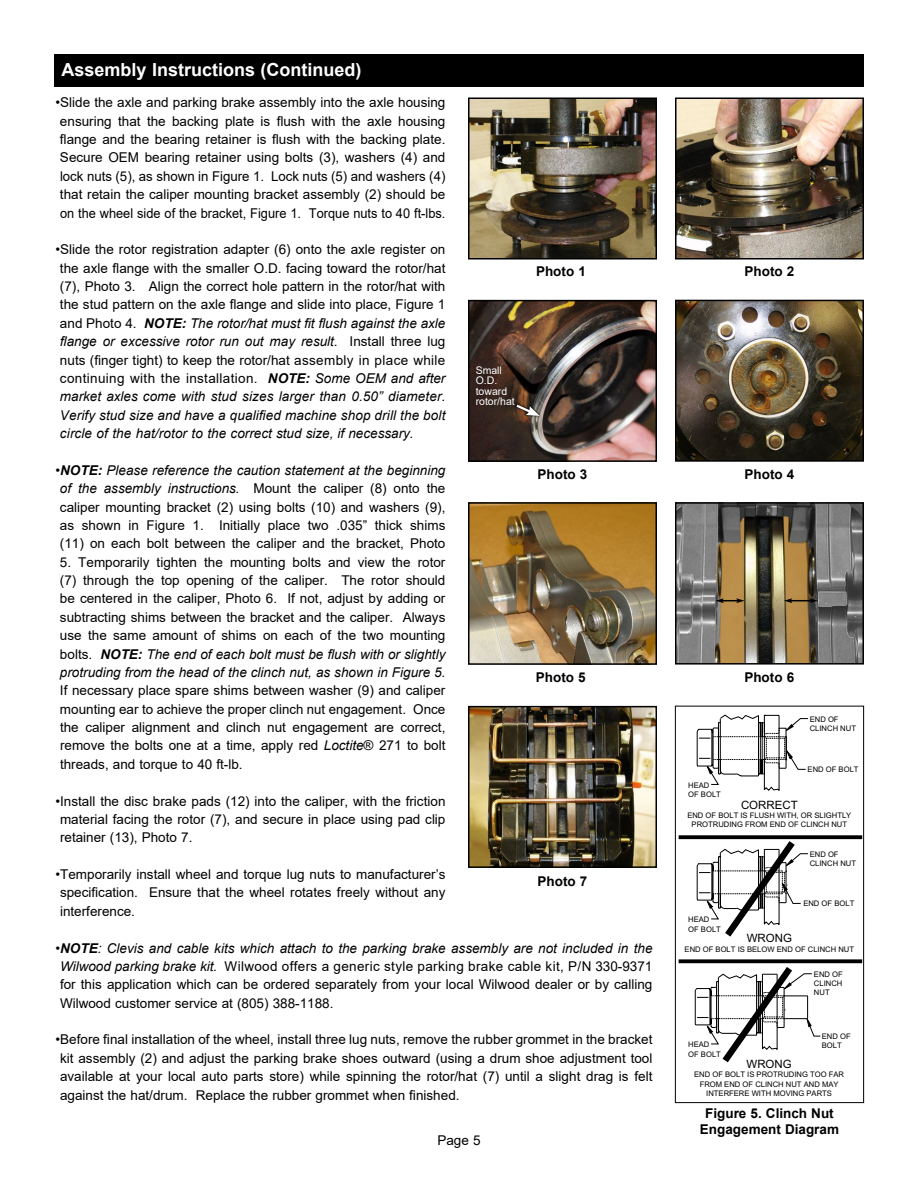
<style>
.page{position:relative;width:918px;height:1188px;background:#fff}
.page>*{position:absolute;margin:0;border:0;box-sizing:border-box;transform-origin:0 0}
.t1{font:700 18px "Arial";color:#fff}
.t2{font:13.5px/18.3px "Arial";color:#000;text-align:justify}
.t3{font:700 13.5px/16.2px "Arial";color:#000;text-align:center}
.t4{font:11.4px "Arial";color:#000}
.t5{font:10.5px/10.5px "Arial";color:#fff}
.t6{font:7.65px/9.1px "Arial";color:#000}
.s1{font-weight:700;font-style:italic}
.s2{font-style:italic}
</style>
<div class="page">
<div style="left:54px;top:54px;width:810px;height:32px;background:#000"></div>
<img style="left:678px;top:303px;width:183px;height:156px">
<div style="left:675px;top:300px;width:189px;height:162px;border:2px solid #000"></div>
<img style="left:471px;top:101px;width:183px;height:156px">
<div style="left:468px;top:98px;width:189px;height:162px;border:2px solid #000"></div>
<img style="left:678px;top:101px;width:183px;height:156px">
<div style="left:675px;top:98px;width:189px;height:162px;border:2px solid #000"></div>
<img style="left:471px;top:303px;width:183px;height:156px">
<div style="left:468px;top:300px;width:189px;height:162px;border:2px solid #000"></div>
<svg style="left:514px;top:401px;width:28px;height:19px"></svg>
<img style="left:471px;top:505px;width:183px;height:157px">
<div style="left:468px;top:502px;width:189px;height:163px;border:2px solid #000"></div>
<img style="left:678px;top:505px;width:183px;height:157px">
<div style="left:675px;top:502px;width:189px;height:163px;border:2px solid #000"></div>
<svg style="left:715px;top:598px;width:30px;height:5px"></svg>
<svg style="left:784px;top:598px;width:34px;height:5px"></svg>
<svg style="left:697px;top:715px;width:111px;height:76px"></svg>
<svg style="left:679px;top:835px;width:183px;height:4px"></svg>
<svg style="left:679px;top:959px;width:183px;height:4px"></svg>
<svg style="left:694px;top:835px;width:127px;height:228px"></svg>
<div style="left:675px;top:706px;width:189px;height:397px;border:1px solid #000"></div>
<img style="left:471px;top:709px;width:183px;height:156px">
<div style="left:468px;top:706px;width:189px;height:162px;border:2px solid #000"></div>
<h1 class="t1" style="left:62px;top:57px;width:302px">Assembly Instructions (Continued)</h1>
<p class="t2" style="left:56px;top:93px;width:391px;text-align:center">•Slide the axle and parking brake assembly into the axle housing ensuring that the backing plate is flush with the axle housing flange and the bearing retainer is flush with the backing plate.<br>Secure OEM bearing retainer using bolts (3), washers (4) and lock nuts (5), as shown in Figure 1. Lock nuts (5) and washers (4) that retain the caliper mounting bracket assembly (2) should be on the wheel side of the bracket, Figure 1. Torque nuts to 40 ft-lbs.</p>
<p class="t2" style="left:60px;top:240px;width:387px;text-indent:-4px">•Slide the rotor registration adapter (6) onto the axle register on the axle flange with the smaller O.D. facing toward the rotor/hat (7), Photo 3. Align the correct hole pattern in the rotor/hat with the stud pattern on the axle flange and slide into place, Figure 1 and Photo 4. <span class="s1">NOTE:</span> <span class="s2">The rotor/hat must fit flush against the axle flange or excessive rotor run out may result.</span> Install three lug nuts (finger tight) to keep the rotor/hat assembly in place while continuing with the installation. <span class="s1">NOTE:</span> <span class="s2">Some OEM and after market axles come with stud sizes larger than 0.50” diameter.<br>Verify stud size and have a qualified machine shop drill the bolt circle of the hat/rotor to the correct stud size, if necessary.</span></p>
<p class="t2" style="left:56px;top:461px;width:391px;text-align:center">•<span class="s1">NOTE:</span> <span class="s2">Please reference the caution statement at the beginning of the assembly instructions.</span> Mount the caliper (8) onto the caliper mounting bracket (2) using bolts (10) and washers (9), as shown in Figure 1. Initially place two .035” thick shims (11) on each bolt between the caliper and the bracket, Photo</p>
<p class="t2" style="left:60px;top:553px;width:387px">5. Temporarily tighten the mounting bolts and view the rotor (7) through the top opening of the caliper. The rotor should be centered in the caliper, Photo 6. If not, adjust by adding or subtracting shims between the bracket and the caliper. Always use the same amount of shims on each of the two mounting bolts. <span class="s1">NOTE:</span> <span class="s2">The end of each bolt must be flush with or slightly protruding from the head of the clinch nut, as shown in Figure 5.</span></p>
<p class="t2" style="left:60px;top:681px;width:387px">If necessary place spare shims between washer (9) and caliper mounting ear to achieve the proper clinch nut engagement. Once the caliper alignment and clinch nut engagement are correct, remove the bolts one at a time, apply red <span class="s2">Loctite</span>® 271 to bolt threads, and torque to 40 ft-lb.</p>
<p class="t2" style="left:60px;top:792px;width:387px;text-indent:-4px">•Install the disc brake pads (12) into the caliper, with the friction material facing the rotor (7), and secure in place using pad clip retainer (13), Photo 7.</p>
<p class="t2" style="left:60px;top:865px;width:387px;text-indent:-4px">•Temporarily install wheel and torque lug nuts to manufacturer’s specification. Ensure that the wheel rotates freely without any interference.</p>
<p class="t2" style="left:60px;top:939px;width:594px;text-indent:-4px">•<span class="s1">NOTE</span><span class="s2">: Clevis and cable kits which attach to the parking brake assembly are not included in the Wilwood parking brake kit.</span> Wilwood offers a generic style parking brake cable kit, P/N 330-9371 for this application which can be ordered separately from your local Wilwood dealer or by calling Wilwood customer service at (805) 388-1188.</p>
<p class="t2" style="left:60px;top:1030px;width:594px;text-indent:-4px">•Before final installation of the wheel, install three lug nuts, remove the rubber grommet in the bracket kit assembly (2) and adjust the parking brake shoes outward (using a drum shoe adjustment tool available at your local auto parts store) while spinning the rotor/hat (7) until a slight drag is felt against the hat/drum. Replace the rubber grommet when finished.</p>
<p class="t3" style="left:536px;top:264px;width:51px">Photo 1</p>
<p class="t3" style="left:745px;top:264px;width:51px">Photo 2</p>
<p class="t5" style="left:476px;top:365px;width:41px">Small<br>O.D. toward rotor/hat</p>
<p class="t3" style="left:745px;top:466px;width:51px">Photo 4</p>
<p class="t3" style="left:538px;top:466px;width:51px">Photo 3</p>
<p class="t3" style="left:536px;top:669px;width:51px">Photo 5</p>
<p class="t3" style="left:744px;top:669px;width:51px">Photo 6</p>
<p class="t6" style="left:810px;top:714px;width:48px">END OF<br>CLINCH NUT</p>
<p class="t6" style="left:808px;top:765px;width:53px">END OF BOLT</p>
<p class="t6" style="left:688px;top:781px;width:34px">HEAD<br>OF BOLT</p>
<p class="t4" style="left:741px;top:797px;width:58px">CORRECT</p>
<p class="t6" style="left:687px;top:810px;width:166px;text-align:center">END OF BOLT IS FLUSH WITH, OR SLIGHTLY<br>PROTRUDING FROM END OF CLINCH NUT</p>
<p class="t6" style="left:810px;top:850px;width:48px">END OF<br>CLINCH NUT</p>
<p class="t3" style="left:538px;top:874px;width:51px">Photo 7</p>
<p class="t6" style="left:803px;top:899px;width:53px">END OF BOLT</p>
<p class="t6" style="left:688px;top:915px;width:34px">HEAD<br>OF BOLT</p>
<p class="t4" style="left:747px;top:931px;width:47px">WRONG</p>
<p class="t6" style="left:685px;top:944px;width:171px">END OF BOLT IS BELOW END OF CLINCH NUT</p>
<p class="t6" style="left:814px;top:970px;width:30px;text-align:justify">END OF CLINCH NUT</p>
<p class="t6" style="left:822px;top:1032px;width:30px">END OF<br>BOLT</p>
<p class="t6" style="left:688px;top:1040px;width:34px">HEAD<br>OF BOLT</p>
<p class="t4" style="left:747px;top:1056px;width:47px">WRONG</p>
<p class="t6" style="left:694px;top:1070px;width:152px;text-align:center">END OF BOLT IS PROTRUDING TOO FAR<br>FROM END OF CLINCH NUT AND MAY<br>INTERFERE WITH MOVING PARTS</p>
<p class="t2" style="left:437px;top:1131px;width:45px">Page 5</p>
<p class="t3" style="left:700px;top:1105px;width:141px">Figure 5. Clinch Nut<br>Engagement Diagram</p>
</div>
